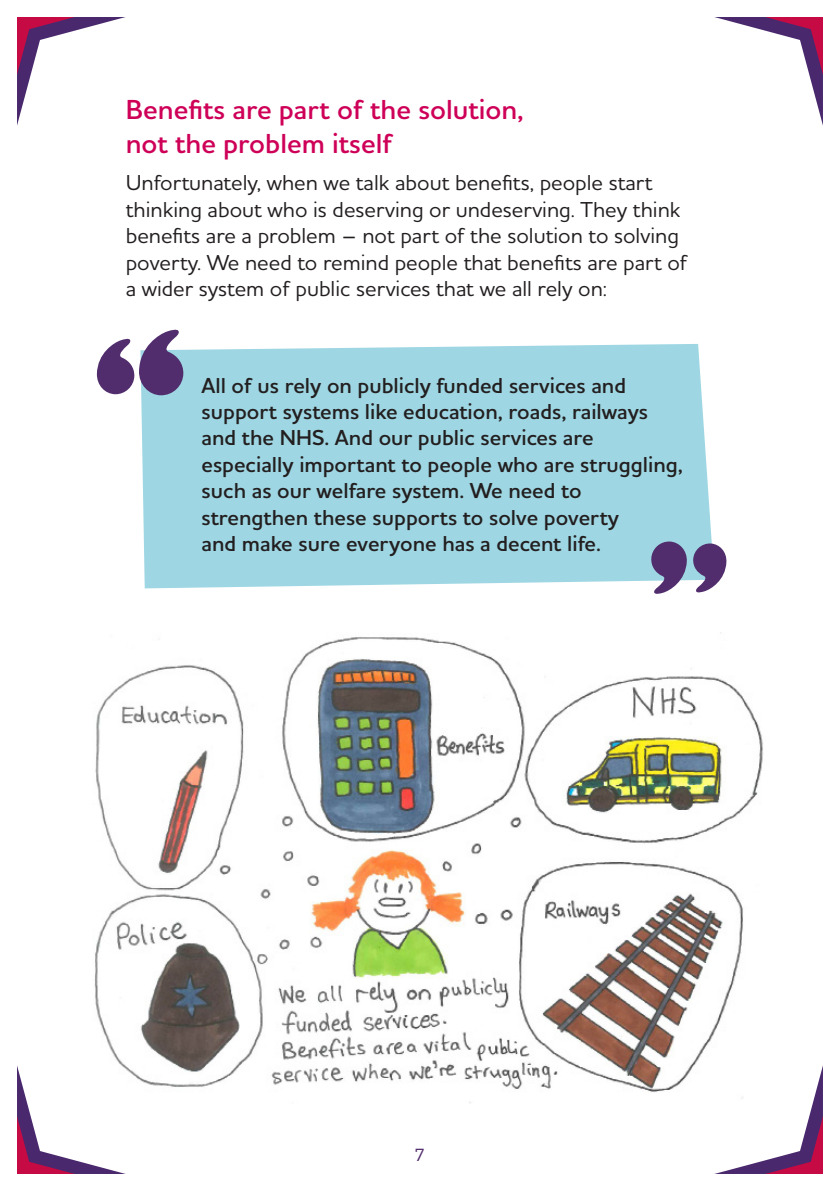
<style>
.page{position:relative;width:840px;height:1191px;background:#fff}
.page>*{position:absolute;margin:0;border:0;box-sizing:border-box;transform-origin:0 0}
.t1{font:600 28px "Houschka Alt Pro";color:#ce0058}
.t2{font:600 22px/26.4px "Houschka Alt Pro";color:#231f20}
.t3{font:500 22px/26.4px "Houschka Pro";color:#231f20}
.t4{font:500 18px "Houschka Pro";color:#512d6d}
</style>
<div class="page">
<svg style="left:17px;top:1065px;width:109px;height:109px"></svg>
<svg style="left:714px;top:1069px;width:108px;height:105px"></svg>
<svg style="left:714px;top:17px;width:108px;height:105px"></svg>
<svg style="left:17px;top:17px;width:109px;height:109px"></svg>
<div style="left:141px;top:344px;width:571px;height:244px;background:#9ed7e3"></div>
<svg style="left:650px;top:541px;width:76px;height:53px"></svg>
<svg style="left:97px;top:329px;width:86px;height:66px"></svg>
<img style="left:92px;top:632px;width:676px;height:471px">
<p class="t1" style="left:126px;top:91px;width:399px">Benefits are part of the solution,</p>
<p class="t1" style="left:126px;top:125px;width:268px">not the problem itself</p>
<p class="t3" style="left:126px;top:169px;width:563px">Unfortunately, when we talk about benefits, people start thinking about who is deserving or undeserving. They think benefits are a problem – not part of the solution to solving poverty. We need to remind people that benefits are part of</p>
<p class="t3" style="left:126px;top:275px;width:482px">a wider system of public services that we all rely on:</p>
<p class="t2" style="left:201px;top:372px;width:483px">All of us rely on publicly funded services and support systems like education, roads, railways and the NHS. And our public services are especially important to people who are struggling, such as our welfare system. We need to</p>
<p class="t2" style="left:201px;top:504px;width:419px">strengthen these supports to solve poverty</p>
<p class="t2" style="left:201px;top:530px;width:400px">and make sure everyone has a decent life.</p>
<p class="t4" style="left:414px;top:1143px;width:12px">7</p>
</div>
